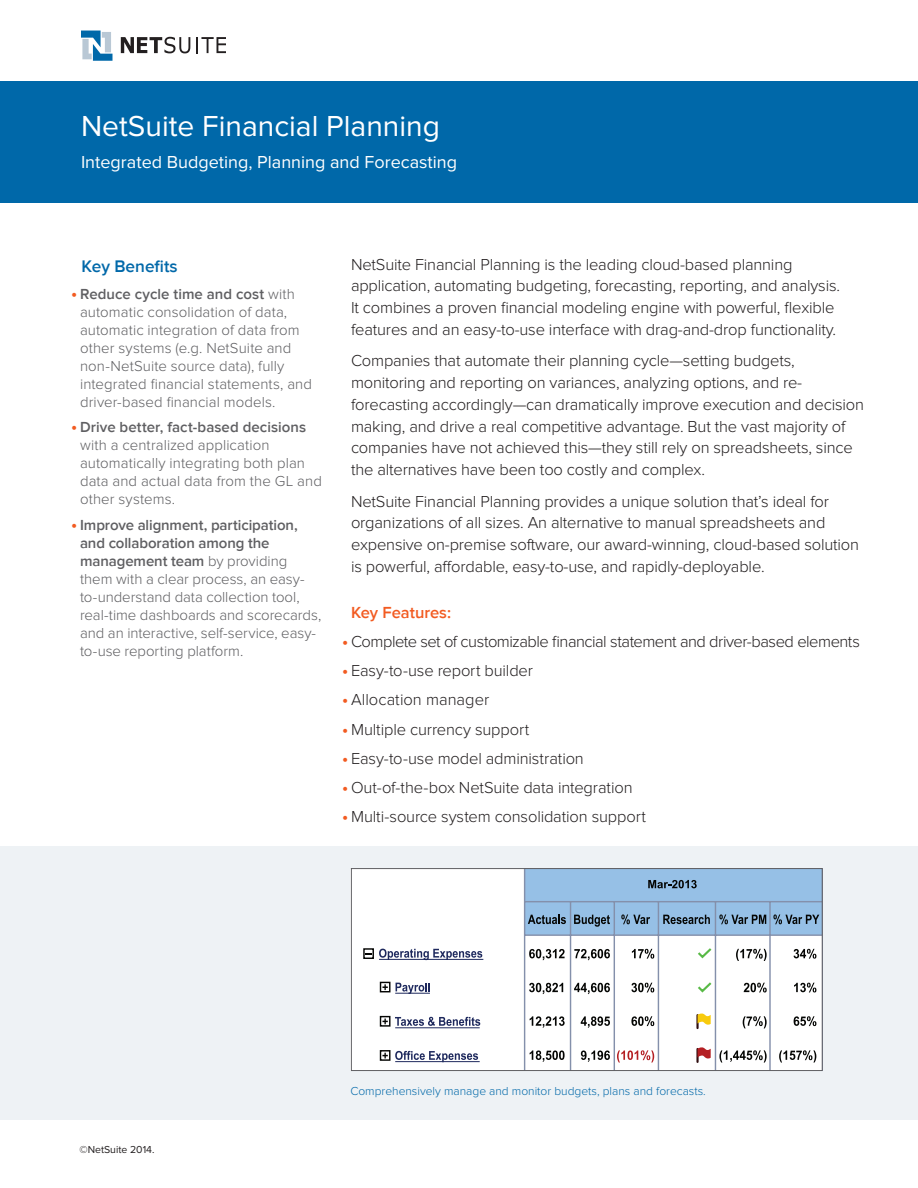
<style>
.page{position:relative;width:918px;height:1188px;background:#fff}
.page>*{position:absolute;margin:0;border:0;box-sizing:border-box;transform-origin:0 0}
.t1{font:30px "Proxima Nova";color:#fff}
.t2{font:18px "Proxima Nova";color:#fff}
.t3{font:600 17.25px "Proxima Nova";color:#0068a9}
.Paragraph_1{font:300 16.5px/21.8px "Proxima Nova";letter-spacing:-.01em;color:#231f20}
.Paragraph_1-2{font:300 16.5px "Proxima Nova";letter-spacing:-.03em;color:#231f20}
.Paragraph_1-3{font:600 16.5px "Proxima Nova";color:#f25b21}
.t4{font:300 15px/18px "Proxima Nova";letter-spacing:.005em;color:#5f5f62}
.t5{font:300 12px "Proxima Nova";color:#0068a9}
.t6{font:10.5px "Proxima Nova";color:#231f20}
.s1{font-weight:600;font-size:17.25px;color:#f25b21}
.s2{font-weight:600}
</style>
<div class="page">
<svg style="left:81px;top:31px;width:31px;height:30px"></svg>
<svg style="left:121px;top:37px;width:69px;height:16px"></svg>
<svg style="left:196px;top:37px;width:30px;height:16px"></svg>
<div style="left:0;top:846px;width:918px;height:274px;background:#eef2f5"></div>
<div style="left:350px;top:869px;width:473px;height:202px;background:#fff"></div>
<svg style="left:379px;top:949px;width:103px;height:10px"></svg>
<svg style="left:396px;top:983px;width:34px;height:10px"></svg>
<svg style="left:395px;top:1017px;width:85px;height:9px"></svg>
<svg style="left:395px;top:1051px;width:83px;height:10px"></svg>
<svg style="left:523px;top:870px;width:298px;height:199px"></svg>
<svg style="left:382px;top:984px;width:6px;height:6px"></svg>
<div style="left:380px;top:982px;width:11px;height:10px;border:1px solid #040503"></div>
<svg style="left:382px;top:1019px;width:6px;height:5px"></svg>
<div style="left:380px;top:1016px;width:11px;height:11px;border:1px solid #040503"></div>
<svg style="left:382px;top:1053px;width:6px;height:5px"></svg>
<div style="left:380px;top:1050px;width:11px;height:11px;border:1px solid #040503"></div>
<div style="left:363px;top:948px;width:11px;height:11px;border:1px solid #040503"></div>
<hr style="left:379px;top:959px;width:104px;height:1px;background:#1e295d">
<hr style="left:395px;top:993px;width:35px;height:1px;background:#1e295d">
<hr style="left:395px;top:1027px;width:85px;height:1px;background:#1e295d">
<hr style="left:395px;top:1061px;width:85px;height:1px;background:#1e295d">
<div style="left:351px;top:868px;width:472px;height:203px;border:1px solid #5f5f62"></div>
<div style="left:0;top:81px;width:918px;height:121px;background:#0068a9"></div>
<p class="t1" style="left:81px;top:109px;width:361px">NetSuite Financial Planning</p>
<p class="t2" style="left:81px;top:152px;width:378px">Integrated Budgeting, Planning and Forecasting</p>
<p class="t3" style="left:82px;top:256px;width:98px">Key Benefits</p>
<p class="t4" style="left:80px;top:285px;width:234px;text-indent:-9px"><span class="s1">•</span> <span class="s2">Reduce cycle time and cost</span> with automatic consolidation of data, automatic integration of data from other systems (e.g. NetSuite and non-NetSuite source data), fully integrated financial statements, and driver-based financial models.</p>
<p class="t4" style="left:80px;top:418px;width:243px;text-indent:-9px"><span class="s1">•</span> <span class="s2">Drive better, fact-based decisions </span>with a centralized application automatically integrating both plan data and actual data from the GL and other systems.</p>
<p class="t4" style="left:80px;top:516px;width:243px;text-indent:-9px"><span class="s1">•</span> <span class="s2">Improve alignment, participation, and collaboration among the management team</span> by providing them with a clear process, an easy&shy;to-understand data collection tool, real-time dashboards and scorecards, and an interactive, self-service, easy&shy;to-use reporting platform.</p>
<p class="Paragraph_1" style="left:351px;top:253px;width:491px">NetSuite Financial Planning is the leading cloud-based planning application, automating budgeting, forecasting, reporting, and analysis.<br>It combines a proven financial modeling engine with powerful, flexible features and an easy-to-use interface with drag-and-drop functionality.</p>
<p class="Paragraph_1" style="left:351px;top:350px;width:515px">Companies that automate their planning cycle—setting budgets, monitoring and reporting on variances, analyzing options, and re&shy;forecasting accordingly—can dramatically improve execution and decision making, and drive a real competitive advantage. But the vast majority of companies have not achieved this—they still rely on spreadsheets, since the alternatives have been too costly and complex.</p>
<p class="Paragraph_1" style="left:351px;top:490px;width:510px">NetSuite Financial Planning provides a unique solution that’s ideal for organizations of all sizes. An alternative to manual spreadsheets and expensive on-premise software, our award-winning, cloud-based solution is powerful, affordable, easy-to-use, and rapidly-deployable.</p>
<p class="Paragraph_1-3" style="left:351px;top:603px;width:102px">Key Features:</p>
<p class="Paragraph_1-2" style="left:342px;top:632px;width:520px"><span class="s1">•</span> Complete set of customizable financial statement and driver-based elements</p>
<p class="Paragraph_1" style="left:342px;top:660px;width:193px"><span class="s1">•</span> Easy-to-use report builder</p>
<p class="Paragraph_1" style="left:342px;top:689px;width:149px"><span class="s1">•</span> Allocation manager</p>
<p class="Paragraph_1" style="left:342px;top:718px;width:189px"><span class="s1">•</span> Multiple currency support</p>
<p class="Paragraph_1" style="left:342px;top:748px;width:243px"><span class="s1">•</span> Easy-to-use model administration</p>
<p class="Paragraph_1" style="left:342px;top:777px;width:292px"><span class="s1">•</span> Out-of-the-box NetSuite data integration</p>
<p class="Paragraph_1" style="left:342px;top:806px;width:306px"><span class="s1">•</span> Multi-source system consolidation support</p>
<p class="t6" style="left:80px;top:1144px;width:77px">©NetSuite 2014.</p>
<p class="t5" style="left:350px;top:1084px;width:357px">Comprehensively manage and monitor budgets, plans and forecasts.</p>
</div>
